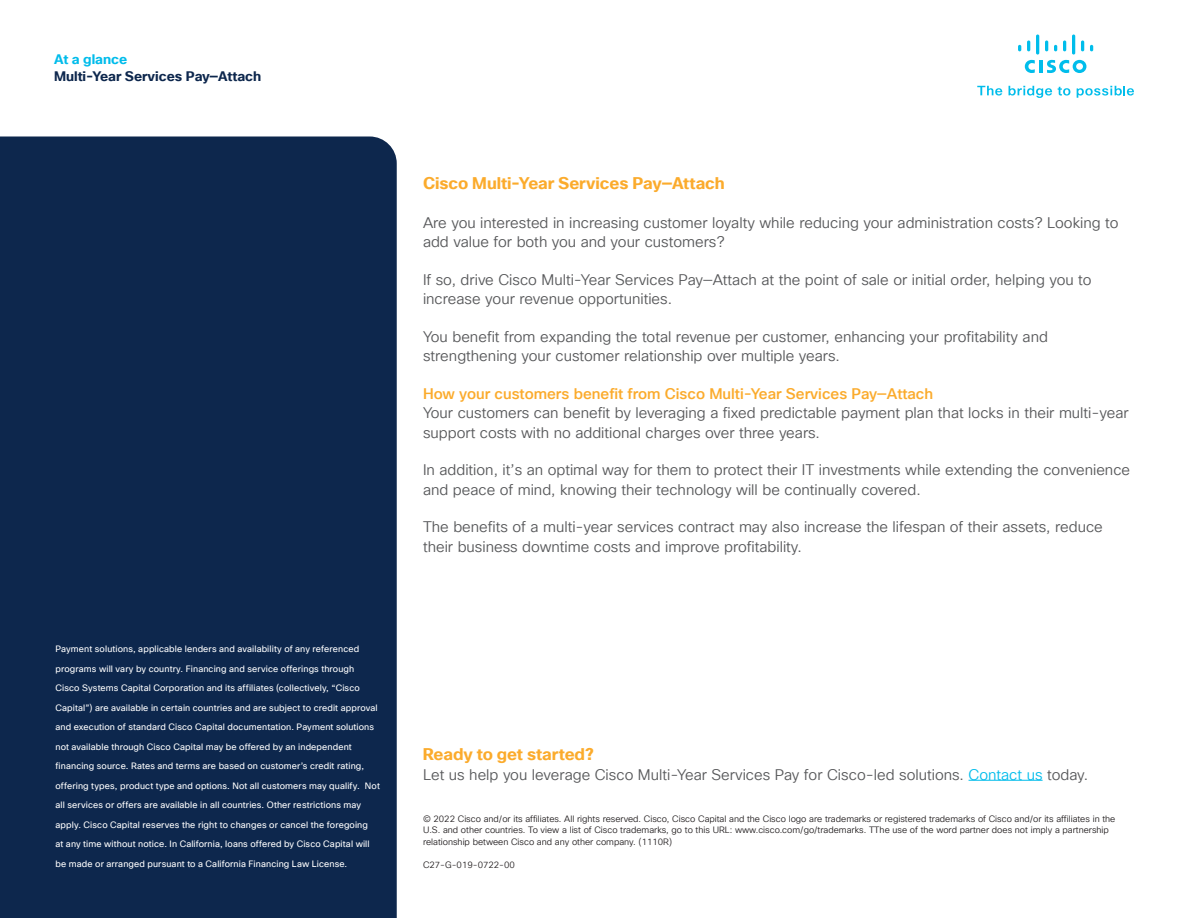
<style>
.page{position:relative;width:1188px;height:918px;background:#fff}
.page>*{position:absolute;margin:0;border:0;box-sizing:border-box;transform-origin:0 0}
.Subhead4_midnight_bl{font:700 16.5px "Cisco Sans TT";letter-spacing:-.005em;color:#fbab2c}
.Subhead2_midnight_bl{font:700 16.5px "Cisco Sans TT";letter-spacing:-.005em;color:#fbab2c}
.Subhead4_midnight_bl-2{font:15px/19.5px "Cisco Sans TT Light";color:#57585a}
.Subhead2_midnight_bl-2{font:15px "Cisco Sans TT Light";color:#57585a}
.t1{font:700 13.5px "Cisco Sans TT";color:#0d274d}
.t2{font:700 13.5px "Cisco Sans TT";color:#00bceb}
.t3{font:9px/19.5px "Cisco Sans TT";letter-spacing:.015em;color:#fff}
.Footer_white{font:9px/11.2px "Cisco Sans TT Light";color:#231f20}
.s1{color:#0d274d}
.s2{font-family:"Cisco Sans TT";font-weight:500;color:#fbab2c}
.s3{color:#00bceb}
</style>
<div class="page">
<svg style="left:977px;top:86px;width:25px;height:10px"></svg>
<svg style="left:1009px;top:86px;width:43px;height:12px"></svg>
<svg style="left:1058px;top:87px;width:12px;height:9px"></svg>
<svg style="left:1077px;top:86px;width:57px;height:12px"></svg>
<hr style="left:1039px;top:60px;width:4px;height:13px;background:#00bdeb">
<svg style="left:1025px;top:60px;width:10px;height:13px"></svg>
<svg style="left:1047px;top:60px;width:39px;height:13px"></svg>
<svg style="left:1018px;top:45px;width:3px;height:6px"></svg>
<svg style="left:1027px;top:40px;width:3px;height:11px"></svg>
<hr style="left:1036px;top:35px;width:3px;height:20px;background:#00bdeb;border-radius:2px">
<svg style="left:1045px;top:40px;width:3px;height:11px"></svg>
<svg style="left:1054px;top:45px;width:3px;height:6px"></svg>
<svg style="left:1063px;top:40px;width:3px;height:11px"></svg>
<hr style="left:1072px;top:35px;width:3px;height:20px;background:#00bdeb;border-radius:2px">
<svg style="left:1081px;top:40px;width:3px;height:11px"></svg>
<svg style="left:1090px;top:45px;width:3px;height:6px"></svg>
<div style="left:0;top:136px;width:397px;height:782px;background:#0d274d"></div>
<hr style="left:969px;top:780px;width:74px;height:1px;background:#00bceb">
<p class="t2" style="left:54px;top:50px;width:75px">At a glance</p>
<p class="t1" style="left:54px;top:67px;width:209px">Multi-Year Services Pay—Attach</p>
<p class="t3" style="left:56px;top:639px;width:326px;text-indent:-15px"><span class="s1">•</span> Payment solutions, applicable lenders and availability of any referenced programs will vary by country. Financing and service offerings through Cisco Systems Capital Corporation and its affiliates (collectively, “Cisco Capital”) are available in certain countries and are subject to credit approval and execution of standard Cisco Capital documentation. Payment solutions not available through Cisco Capital may be offered by an independent financing source. Rates and terms are based on customer’s credit rating, offering types, product type and options. Not all customers may qualify. Not all services or offers are available in all countries. Other restrictions may apply. Cisco Capital reserves the right to changes or cancel the foregoing<br>at any time without notice. In California, loans offered by Cisco Capital will be made or arranged pursuant to a California Financing Law License.</p>
<p class="Subhead4_midnight_bl" style="left:423px;top:172px;width:303px">Cisco Multi-Year Services Pay―Attach</p>
<p class="Subhead4_midnight_bl-2" style="left:423px;top:213px;width:697px">Are you interested in increasing customer loyalty while reducing your administration costs? Looking to add value for both you and your customers?</p>
<p class="Subhead4_midnight_bl-2" style="left:423px;top:270px;width:670px">If so, drive Cisco Multi-Year Services Pay―Attach at the point of sale or initial order, helping you to increase your revenue opportunities.</p>
<p class="Subhead4_midnight_bl-2" style="left:423px;top:327px;width:627px">You benefit from expanding the total revenue per customer, enhancing your profitability and strengthening your customer relationship over multiple years.</p>
<p class="Subhead4_midnight_bl-2" style="left:423px;top:384px;width:707px"><span class="s2">How your customers benefit from Cisco Multi-Year Services Pay—Attach<br></span>Your customers can benefit by leveraging a fixed predictable payment plan that locks in their multi-year support costs with no additional charges over three years.</p>
<p class="Subhead4_midnight_bl-2" style="left:423px;top:460px;width:709px">In addition, it’s an optimal way for them to protect their IT investments while extending the convenience and peace of mind, knowing their technology will be continually covered.</p>
<p class="Subhead4_midnight_bl-2" style="left:423px;top:517px;width:681px">The benefits of a multi-year services contract may also increase the lifespan of their assets, reduce their business downtime costs and improve profitability.</p>
<p class="Subhead2_midnight_bl" style="left:423px;top:743px;width:172px">Ready to get started?</p>
<p class="Subhead2_midnight_bl-2" style="left:423px;top:765px;width:667px">Let us help you leverage Cisco Multi-Year Services Pay for Cisco-led solutions. <span class="s3">Contact us</span> today.</p>
<p class="Footer_white" style="left:423px;top:814px;width:694px">© 2022 Cisco and/or its affiliates. All rights reserved. Cisco, Cisco Capital and the Cisco logo are trademarks or registered trademarks of Cisco and/or its affiliates in the<br>U.S. and other countries. To view a list of Cisco trademarks, go to this URL: www.cisco.com/go/trademarks. TThe use of the word partner does not imply a partnership relationship between Cisco and any other company. (1110R)</p>
<p class="Footer_white" style="left:423px;top:859px;width:93px">C27-G-019-0722-00</p>
</div>
